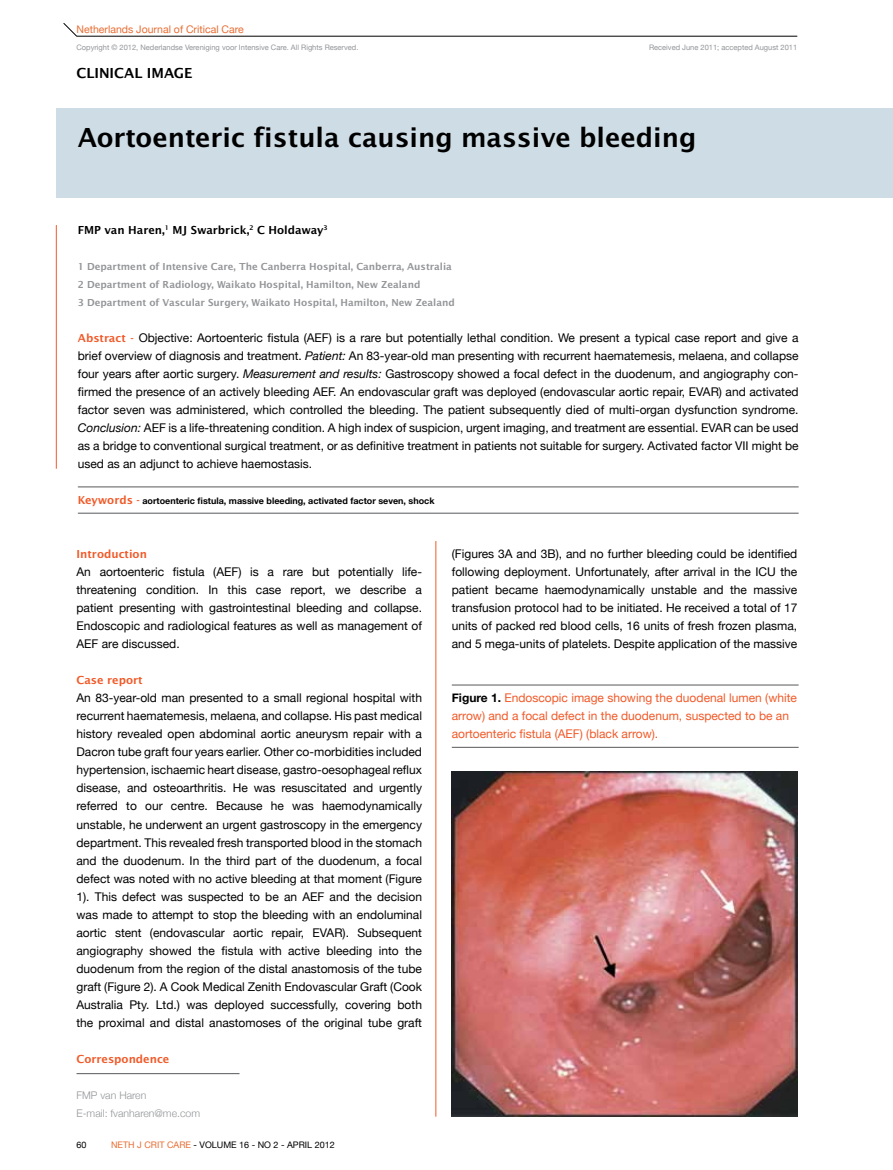
<style>
.page{position:relative;width:893px;height:1170px;background:#fff}
.page>*{position:absolute;margin:0;border:0;box-sizing:border-box;transform-origin:0 0}
.t1{font:600 28.5px "Lucida Sans EF";color:#000}
.t2{font:600 15px "Lucida Sans EF";color:#000}
.t3{font:12px/18px "Helvetica Neue";color:#000;text-align:justify}
.t4{font:12px/18px "Helvetica Neue";color:#f15a29}
.t5{font:600 12px "Lucida Sans EF";color:#f15a29}
.t6{font:600 12px "Lucida Sans EF";color:#000}
.t7{font:600 10.5px/18px "Lucida Sans EF";color:#939598}
.t8{font:300 10.5px/18px "Helvetica Neue";color:#939598}
.t9{font:10.5px "Helvetica Neue";color:#e86e34}
.t10{font:700 9px "Helvetica Neue";color:#000}
.t11{font:9px "Helvetica Neue";color:#000}
.t12{font:7.5px "Helvetica Neue";color:#939598}
.s1{font-family:"Lucida Sans EF";font-weight:600;color:#f15a29}
.s2{font-style:italic}
.s3{font-family:"Lucida Sans EF";font-weight:600;font-size:12px;color:#f15a29}
.s4{color:#e86e34}
.s5{font-weight:700;color:#000}
</style>
<div class="page">
<hr style="left:77px;top:36px;width:720px;height:1px;background:#000">
<svg style="left:63px;top:23px;width:14px;height:14px"></svg>
<div style="left:57px;top:108px;width:836px;height:89px;background:#cddce5"></div>
<hr style="left:435px;top:378px;width:1px;height:738px;background:#f15a29">
<hr style="left:77px;top:1073px;width:163px;height:1px;background:#58595b">
<div style="left:78px;top:213px;width:721px;height:328px;background:#fff"></div>
<hr style="left:78px;top:486px;width:721px;height:1px;background:#58595b">
<hr style="left:78px;top:513px;width:721px;height:1px;background:#58595b">
<hr style="left:56px;top:225px;width:1px;height:243px;background:#f15a29">
<hr style="left:452px;top:684px;width:347px;height:1px;background:#58595b">
<hr style="left:452px;top:747px;width:347px;height:1px;background:#58595b">
<img style="left:452px;top:771px;width:345px;height:345px">
<p class="t9" style="left:77px;top:20px;width:169px">Netherlands Journal of Critical Care</p>
<p class="t12" style="left:77px;top:41px;width:283px">Copyright © 2012, Nederlandse Vereniging voor Intensive Care. All Rights Reserved.</p>
<p class="t12" style="left:649px;top:41px;width:150px">Received June 2011; accepted August 2011</p>
<p class="t2" style="left:77px;top:65px;width:116px">clin ical image</p>
<h1 class="t1" style="left:78px;top:123px;width:620px">Aortoenteric fistula causing massive bleeding</h1>
<p class="t6" style="left:78px;top:224px;width:251px">FMP van Haren,<sup>1</sup> MJ Swarbrick,<sup>2</sup> C Holdaway<sup>3</sup></p>
<p class="t7" style="left:78px;top:257px;width:379px">1 Department of I ntensive Care, The Canberra Hospital, Canberra, Australia<br>2 Department of Radiology, Waikato Hospital, Hamilton, New Zealand<br>3 Department of Vascular Surgery, Waikato Hospital, Hamilton, New Zealand</p>
<p class="t3" style="left:78px;top:328px;width:722px"><span class="s1">Abstract -</span> Objective: Aortoenteric fistula (AEF) is a rare but potentially lethal condition. We present a typical case report and give a brief overview of diagnosis and treatment. <span class="s2">Patient:</span> An 83-year-old man presenting with recurrent haematemesis, melaena, and collapse four years after aortic surgery. <span class="s2">Measurement and results:</span> Gastroscopy showed a focal defect in the duodenum, and angiography con&shy;firmed the presence of an actively bleeding AEF. An endovascular graft was deployed (endovascular aortic repair, EVAR) and activated factor seven was administered, which controlled the bleeding. The patient subsequently died of multi-organ dysfunction syndrome.<br><span class="s2">Conclusion:</span> AEF is a life-threatening condition. A high index of suspicion, urgent imaging, and treatment are essential. EVAR can be used as a bridge to conventional surgical treatment, or as definitive treatment in patients not suitable for surgery. Activated factor VII might be used as an adjunct to achieve haemostasis.</p>
<p class="t10" style="left:78px;top:493px;width:358px"><span class="s3">Keywords -</span> aortoenteric fistula, massive bleeding, activated factor seven, shock</p>
<p class="t5" style="left:77px;top:548px;width:72px">I ntroduction</p>
<p class="t3" style="left:77px;top:562px;width:347px">An aortoenteric fistula (AEF) is a rare but potentially life&shy;threatening condition. In this case report, we describe a patient presenting with gastrointestinal bleeding and collapse.<br>Endoscopic and radiological features as well as management of AEF are discussed.</p>
<p class="t5" style="left:77px;top:674px;width:68px">Case report</p>
<p class="t3" style="left:77px;top:688px;width:347px">An 83-year-old man presented to a small regional hospital with recurrent haematemesis, melaena, and collapse. His past medical history revealed open abdominal aortic aneurysm repair with a Dacron tube graft four years earlier. Other co-morbidities included hypertension, ischaemic heart disease, gastro-oesophageal reflux disease, and osteoarthritis. He was resuscitated and urgently referred to our centre. Because he was haemodynamically unstable, he underwent an urgent gastroscopy in the emergency department. This revealed fresh transported blood in the stomach and the duodenum. In the third part of the duodenum, a focal defect was noted with no active bleeding at that moment (Figure 1). This defect was suspected to be an AEF and the decision was made to attempt to stop the bleeding with an endoluminal aortic stent (endovascular aortic repair, EVAR). Subsequent angiography showed the fistula with active bleeding into the duodenum from the region of the distal anastomosis of the tube graft (Figure 2). A Cook Medical Zenith Endovascular Graft (Cook Australia Pty. Ltd.) was deployed successfully, covering both the proximal and distal anastomoses of the original tube graft</p>
<p class="t5" style="left:77px;top:1052px;width:94px">Correspondence</p>
<p class="t8" style="left:77px;top:1085px;width:125px">FMP van Haren<br>E-mail: fvanharen@me.com</p>
<p class="t11" style="left:77px;top:1137px;width:12px">60</p>
<p class="t11" style="left:111px;top:1137px;width:225px"><span class="s4">NETH J CRIT CARE</span> - VOLUME 16 - NO 2 - APRIL 2012</p>
<p class="t3" style="left:452px;top:544px;width:347px">(Figures 3A and 3B), and no further bleeding could be identified following deployment. Unfortunately, after arrival in the ICU the patient became haemodynamically unstable and the massive transfusion protocol had to be initiated. He received a total of 17 units of packed red blood cells, 16 units of fresh frozen plasma, and 5 mega-units of platelets. Despite application of the massive</p>
<p class="t4" style="left:452px;top:688px;width:347px"><span class="s5">Figure 1.</span> Endoscopic image showing the duodenal lumen (white arrow) and a focal defect in the duodenum, suspected to be an aortoenteric fistula (AEF) (black arrow).</p>
</div>
